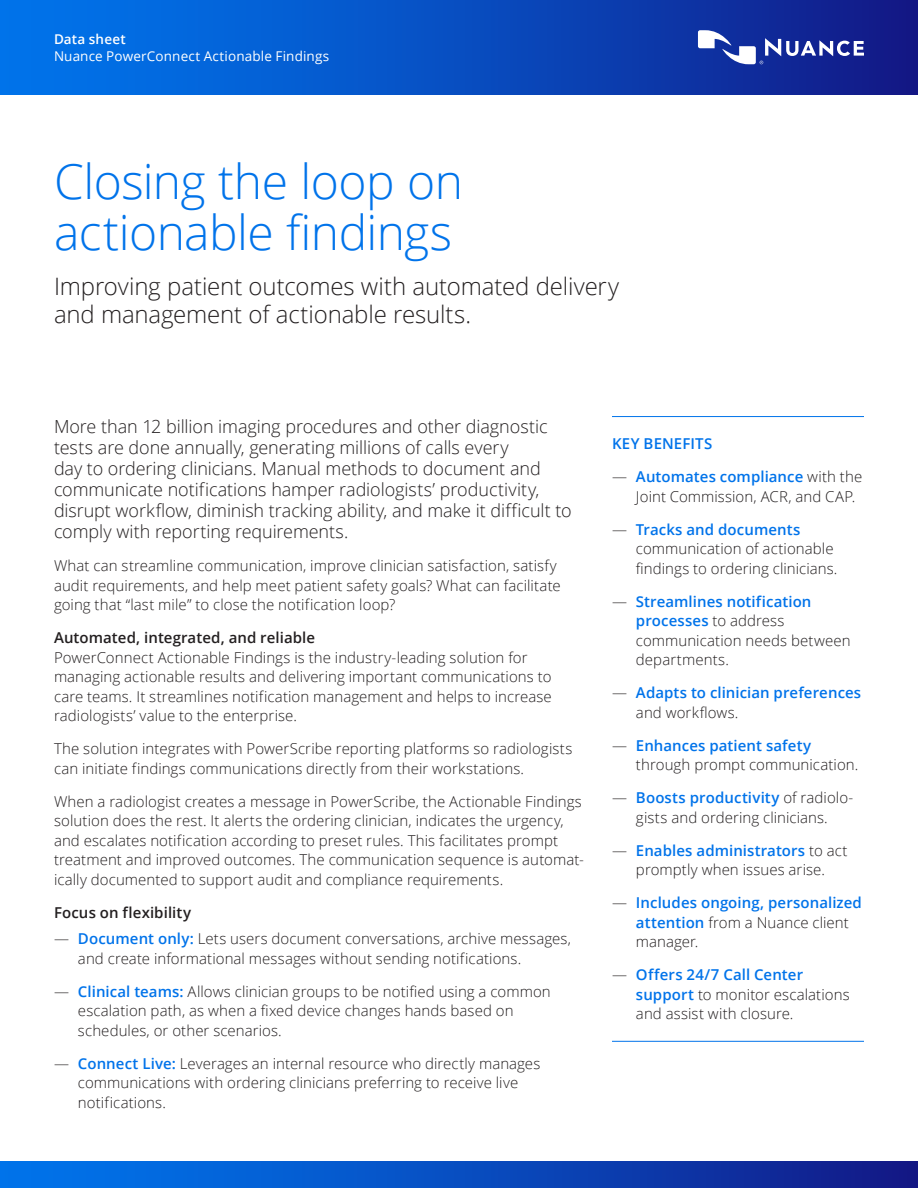
<style>
.page{position:relative;width:918px;height:1188px;background:#fff}
.page>*{position:absolute;margin:0;border:0;box-sizing:border-box;transform-origin:0 0}
.Headline_32_34{font:300 48px/51px "Open Sans";letter-spacing:-.01em;color:#0073ea}
.Subhead_16_19{font:300 24px/28.5px "Open Sans";letter-spacing:-.005em;color:#231f20}
.Intro_Text_12_14{font:300 18px/21px "Open Sans";letter-spacing:-.005em;color:#231f20}
.Body_Text_10_13{font:300 15px/19.5px "Open Sans";letter-spacing:.005em;color:#231f20}
.Highlight_Bullets_10{font:300 15px/19.5px "Open Sans";letter-spacing:.005em;color:#231f20}
.Highlight_Bullets_10-2{font:600 15px/19.5px "Open Sans";letter-spacing:.005em;color:#0073ea}
.Highlight_Bullets_LA{font:300 15px/19.5px "Open Sans";letter-spacing:.005em;color:#231f20}
.Body_Text_Subhead_10{font:600 15px "Open Sans";letter-spacing:.005em;color:#231f20}
.HIGHLIGHTS_10_13_w_r{font:600 15px "Open Sans";letter-spacing:.01em;color:#0073ea}
.Product_Offering_Nam{font:13.5px "Open Sans";letter-spacing:.01em;color:#fff}
.Data_sheet_9_11{font:600 13.5px "Open Sans";letter-spacing:.01em;color:#fff}
.s1{font-weight:600;color:#0073ea}
.s2{font-weight:300;color:#231f20}
</style>
<div class="page">
<div style="left:0;top:1161px;width:918px;height:27px;background:linear-gradient(to right,#007bf2,#121b89)"></div>
<div style="left:0;top:0;width:918px;height:94px;background:linear-gradient(to right,#007bf2,#121b89)"></div>
<svg style="left:698px;top:30px;width:166px;height:34px"></svg>
<hr style="left:612px;top:416px;width:252px;height:1px;background:#0073ea">
<hr style="left:612px;top:1041px;width:252px;height:1px;background:#0073ea">
<p class="Data_sheet_9_11" style="left:54px;top:30px;width:73px">Data sheet</p>
<p class="Product_Offering_Nam" style="left:54px;top:47px;width:277px">Nuance PowerConnect Actionable Findings</p>
<h1 class="Headline_32_34" style="left:54px;top:155px;width:411px">Closing the loop on actionable findings</h1>
<p class="Subhead_16_19" style="left:54px;top:271px;width:567px">Improving patient outcomes with automated delivery and management of actionable results.</p>
<p class="Intro_Text_12_14" style="left:54px;top:416px;width:519px">More than 12 billion imaging procedures and other diagnostic tests are done annually, generating millions of calls every<br>day to ordering clinicians. Manual methods to document and communicate notifications hamper radiologists’ productivity, disrupt workflow, diminish tracking ability, and make it difficult to comply with reporting requirements.</p>
<p class="Body_Text_10_13" style="left:54px;top:556px;width:508px">What can streamline communication, improve clinician satisfaction, satisfy audit requirements, and help meet patient safety goals? What can facilitate going that “last mile” to close the notification loop?</p>
<h2 class="Body_Text_Subhead_10" style="left:54px;top:628px;width:263px">Automated, integrated, and reliable</h2>
<p class="Body_Text_10_13" style="left:54px;top:647px;width:499px">PowerConnect Actionable Findings is the industry-leading solution for managing actionable results and delivering important communications to care teams. It streamlines notification management and helps to increase radiologists’ value to the enterprise.</p>
<p class="Body_Text_10_13" style="left:54px;top:739px;width:520px">The solution integrates with PowerScribe reporting platforms so radiologists can initiate findings communications directly from their workstations.</p>
<p class="Body_Text_10_13" style="left:54px;top:791px;width:531px">When a radiologist creates a message in PowerScribe, the Actionable Findings solution does the rest. It alerts the ordering clinician, indicates the urgency, and escalates notification according to preset rules. This facilitates prompt treatment and improved outcomes. The communication sequence is automat&shy;ically documented to support audit and compliance requirements.</p>
<h2 class="Body_Text_Subhead_10" style="left:54px;top:902px;width:139px">Focus on flexibility</h2>
<p class="Body_Text_10_13" style="left:78px;top:928px;width:495px;text-indent:-24px">— <span class="s1">Document only:</span> Lets users document conversations, archive messages, and create informational messages without sending notifications.</p>
<p class="Body_Text_10_13" style="left:78px;top:981px;width:474px;text-indent:-24px">— <span class="s1">Clinical teams:</span> Allows clinician groups to be notified using a common escalation path, as when a fixed device changes hands based on schedules, or other scenarios.</p>
<p class="Body_Text_10_13" style="left:78px;top:1053px;width:464px;text-indent:-24px">— <span class="s1">Connect Live:</span> Leverages an internal resource who directly manages communications with ordering clinicians preferring to receive live notifications.</p>
<p class="HIGHLIGHTS_10_13_w_r" style="left:612px;top:434px;width:102px">KEY BENEFITS</p>
<p class="Highlight_Bullets_10" style="left:636px;top:467px;width:228px;text-indent:-24px">— <span class="s1">Automates compliance</span> with the<br>Joint Commission, ACR, and CAP.</p>
<p class="Highlight_Bullets_10" style="left:636px;top:519px;width:203px;text-indent:-24px">— <span class="s1">Tracks and documents </span>communication of actionable findings to ordering clinicians.</p>
<p class="Highlight_Bullets_10" style="left:636px;top:591px;width:216px;text-indent:-24px">— <span class="s1">Streamlines notification processes</span> to address communication needs between departments.</p>
<p class="Highlight_Bullets_10-2" style="left:636px;top:683px;width:227px;text-indent:-24px"><span class="s2">—</span> Adapts to clinician preferences <span class="s2">and workflows.</span></p>
<p class="Highlight_Bullets_10" style="left:636px;top:735px;width:224px;text-indent:-24px">— <span class="s1">Enhances patient safety </span>through prompt communication.</p>
<p class="Highlight_Bullets_10" style="left:612px;top:788px;width:243px;text-align:center">— <span class="s1">Boosts productivity</span> of radiolo&shy;gists and ordering clinicians.</p>
<p class="Highlight_Bullets_10" style="left:612px;top:840px;width:237px;text-align:center">— <span class="s1">Enables administrators</span> to act promptly when issues arise.</p>
<p class="Highlight_Bullets_10-2" style="left:636px;top:893px;width:227px;text-indent:-24px"><span class="s2">—</span> Includes ongoing, personalized attention <span class="s2">from a Nuance client manager.</span></p>
<p class="Highlight_Bullets_LA" style="left:636px;top:965px;width:215px;text-indent:-24px">— <span class="s1">Offers 24/7 Call Center support</span> to monitor escalations and assist with closure.</p>
</div>
